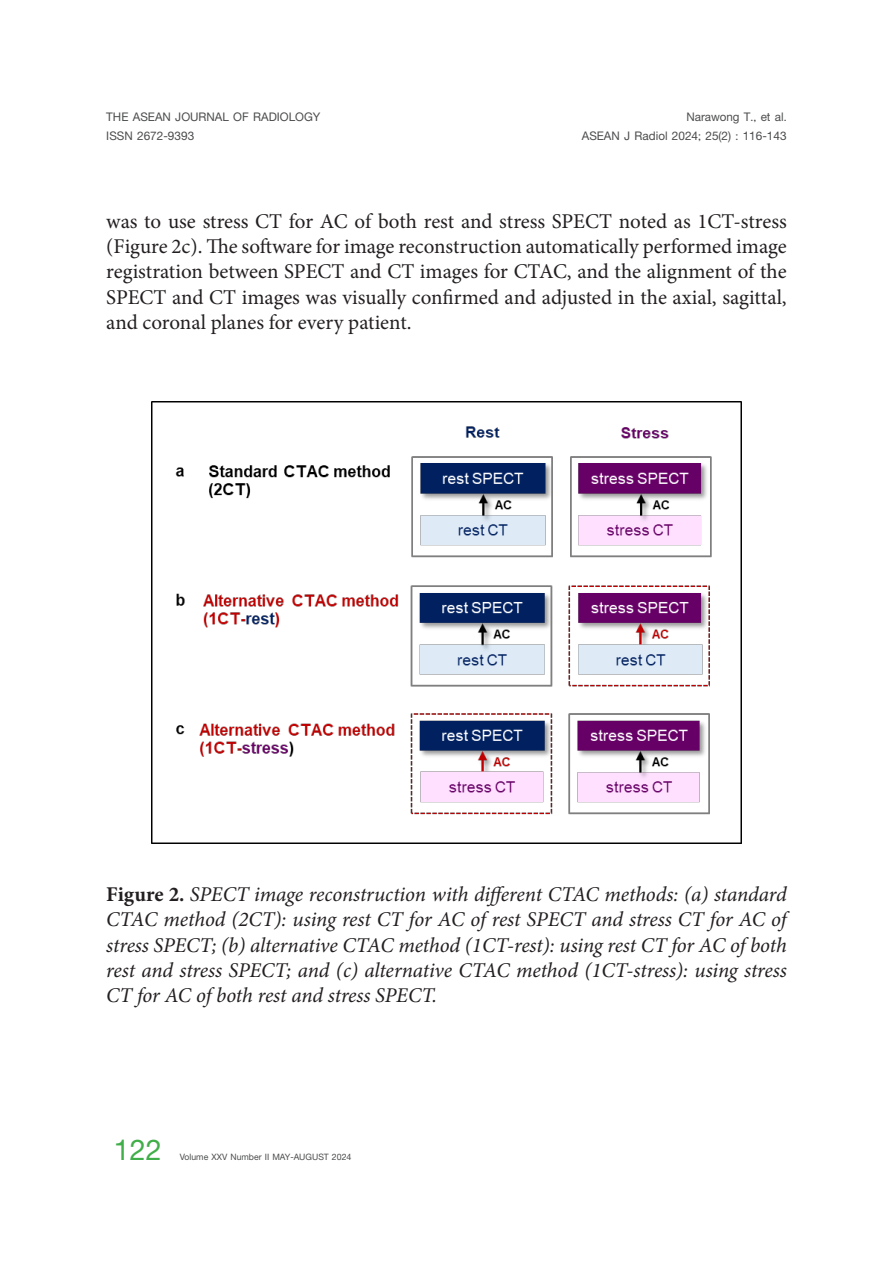
<style>
.page{position:relative;width:893px;height:1263px;background:#fff}
.page>*{position:absolute;margin:0;border:0;box-sizing:border-box;transform-origin:0 0}
.t1{font:700 43.5px "PSL Kanda Pro";color:#40ae49}
.t2{font:italic 21px/25.2px "Minion Pro";letter-spacing:-.01em;color:#231f20;text-align:justify}
.t3{font:21px/25.2px "Minion Pro";letter-spacing:.005em;color:#231f20;text-align:justify}
.t4{font:700 18px "PSL Kanda Pro";color:#4b4c4d}
.t5{font:700 18px "PSL Kanda Pro";color:#4d4e4f}
.t6{font:700 13.35px "PSL Kanda Pro";color:#4b4c4d}
.s1{font-weight:700;font-style:normal}
</style>
<div class="page">
<img style="left:151px;top:402px;width:591px;height:441px">
<p class="t4" style="left:106px;top:107px;width:216px">THE ASEAN JOURNAL OF RADIOLOGY</p>
<p class="t4" style="left:106px;top:126px;width:89px">ISSN 2672-9393</p>
<p class="t5" style="left:686px;top:107px;width:102px">Narawong T., et al.</p>
<p class="t4" style="left:582px;top:126px;width:206px">ASEAN J Radiol 2024; 25(2) : 116-143</p>
<p class="t3" style="left:106px;top:209px;width:682px">was to use stress CT for AC of b oth rest and stress SPECT noted as 1CT-stress (Figure 2c). The software for image reconstruction automatically performed image registration b etween SPECT and CT images for CTAC, and the alignment of the SPECT and CT images was visually confirmed and adjusted in the axial, sagittal, and coronal planes for every patient.</p>
<p class="t2" style="left:106px;top:882px;width:682px"><span class="s1">Figure 2.</span> SPECT image reconstruction with different CTAC methods: (a) standard CTAC method (2CT): using rest CT for AC of rest SPECT and stress CT for AC of stress SPECT; (b) alternative CTAC method (1CT-rest): using rest CT for AC of both rest and stress SPECT; and (c) alternative CTAC method (1CT-stress): using stress CT for AC of both rest and stress SPECT.</p>
<h1 class="t1" style="left:114px;top:1125px;width:49px">122</h1>
<p class="t6" style="left:180px;top:1149px;width:173px">Volume XXV Number II MAY-AUGUST 2024</p>
</div>
